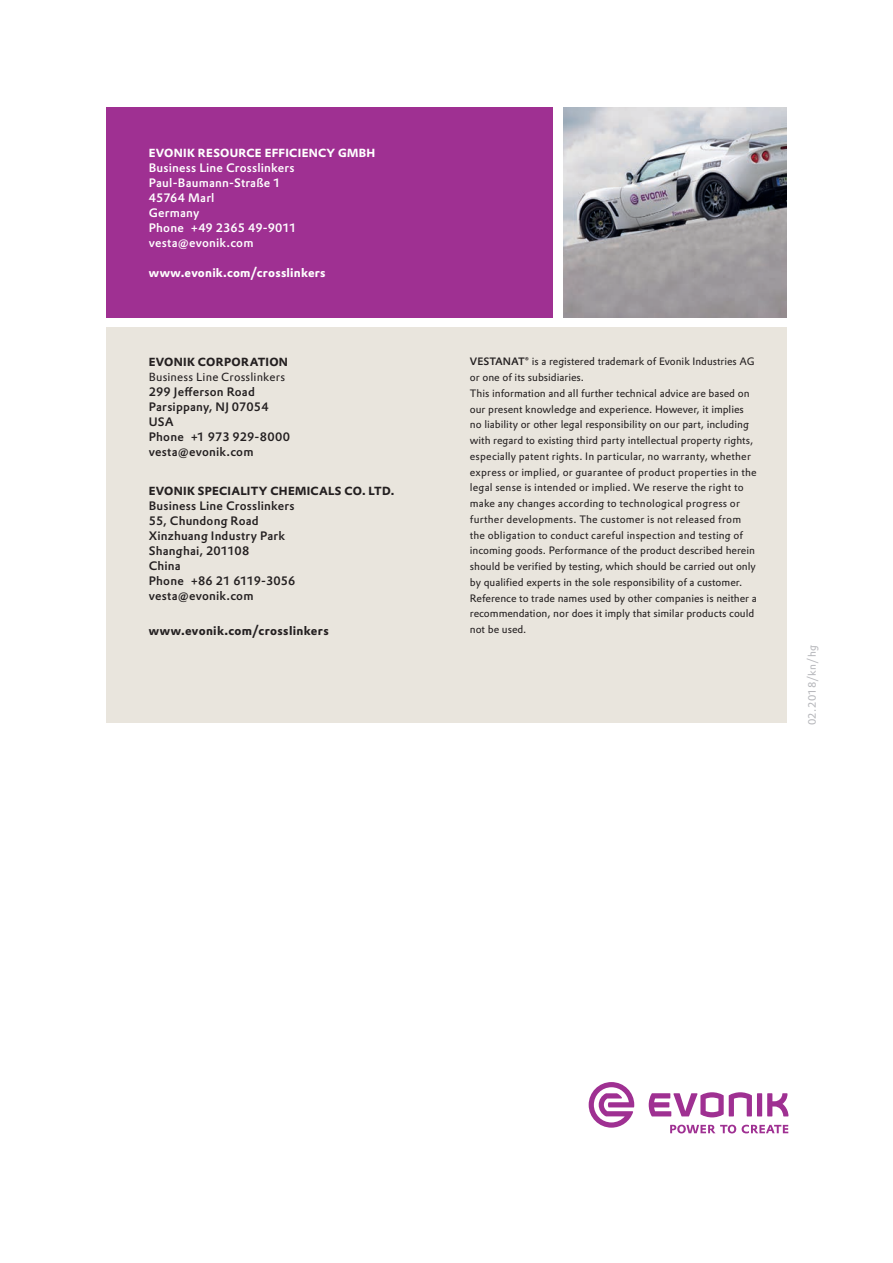
<style>
.page{position:relative;width:893px;height:1263px;background:#fff}
.page>*{position:absolute;margin:0;border:0;box-sizing:border-box;transform-origin:0 0}
.t1{font:500 12px/15px "Evonik Prokyon";letter-spacing:.015em;color:#231f20}
.t2{font:500 12px/15px "Evonik Prokyon";letter-spacing:.015em;color:#fff}
.t3{font:700 12px "Evonik Prokyon";letter-spacing:.015em;color:#fff}
.t4{font:700 12px "Evonik Prokyon";letter-spacing:.025em;color:#231f20}
.t5{font:700 11.55px "Evonik Prokyon";letter-spacing:.025em;color:#231f20}
.t6{font:700 11.55px "Evonik Prokyon";letter-spacing:.025em;color:#fff}
.t7{font:11.55px "Evonik Prokyon";letter-spacing:.015em;color:#231f20}
.t8{font:10.5px/15.8px "Evonik Prokyon";color:#231f20}
.t9{font:10.5px "Evonik Prokyon";letter-spacing:.035em;color:#b6b7bb}
.s1{font-weight:500}
</style>
<div class="page">
<svg style="left:767px;top:1093px;width:21px;height:23px"></svg>
<div style="left:757px;top:1093px;width:5px;height:23px;background:#9f3092"></div>
<svg style="left:649px;top:1092px;width:103px;height:25px"></svg>
<svg style="left:589px;top:1082px;width:45px;height:46px"></svg>
<svg style="left:670px;top:1125px;width:66px;height:8px"></svg>
<svg style="left:742px;top:1125px;width:46px;height:8px"></svg>
<img style="left:563px;top:107px;width:224px;height:210px">
<div style="left:106px;top:107px;width:447px;height:210px;background:#9f3092"></div>
<div style="left:106px;top:328px;width:681px;height:395px;background:#e9e5dd"></div>
<p class="t6" style="left:149px;top:143px;width:228px">EVONIK RESOURCE EFFICIENCY GMBH</p>
<p class="t2" style="left:149px;top:159px;width:149px">Business Line Crosslinkers<br>Paul-Baumann-Straße 1<br>45764 Marl<br>Germany<br>Phone +49 2365 49-9011 vesta@evonik.com</p>
<p class="t3" style="left:149px;top:263px;width:178px">www.evonik.com/crosslinkers</p>
<p class="t5" style="left:149px;top:353px;width:141px">EVONIK CORPORATION</p>
<p class="t7" style="left:149px;top:368px;width:138px">Business Line Crosslinkers</p>
<p class="t1" style="left:149px;top:384px;width:143px">299 Jefferson Road<br>Parsippany, NJ 07054<br>USA<br>Phone +1 973 929-8000 vesta@evonik.com</p>
<p class="t5" style="left:149px;top:482px;width:247px">EVONIK SPECIALITY CHEMICALS CO. LTD.</p>
<p class="t1" style="left:149px;top:498px;width:148px">Business Line Crosslinkers<br>55, Chundong Road<br>Xinzhuang Industry Park<br>Shanghai, 201108<br>China<br>Phone +86 21 6119-3056 vesta@evonik.com</p>
<p class="t4" style="left:149px;top:621px;width:181px">www.evonik.com/crosslinkers</p>
<p class="t8" style="left:470px;top:353px;width:289px"><span class="s1">VESTANAT®</span> is a registered trademark of Evonik Industries AG or one of its subsidiaries.<br>This information and all further technical advice are based on our present knowledge and experience. However, it implies no liability or other legal responsibility on our part, including with regard to existing third party intellectual property rights, especially patent rights. In particular, no warranty, whether express or implied, or guarantee of product properties in the legal sense is intended or implied. We reserve the right to make any changes according to technological progress or further developments. The customer is not released from the obligation to conduct careful inspection and testing of incoming goods. Performance of the product described herein should be verified by testing, which should be carried out only by qualified experts in the sole responsibility of a customer.<br>Reference to trade names used by other companies is neither a recommendation, nor does it imply that similar products could not be used.</p>
<p class="t9" style="left:804px;top:725px;width:82px;rotate:-90deg">02.2018/kn/hg</p>
</div>
